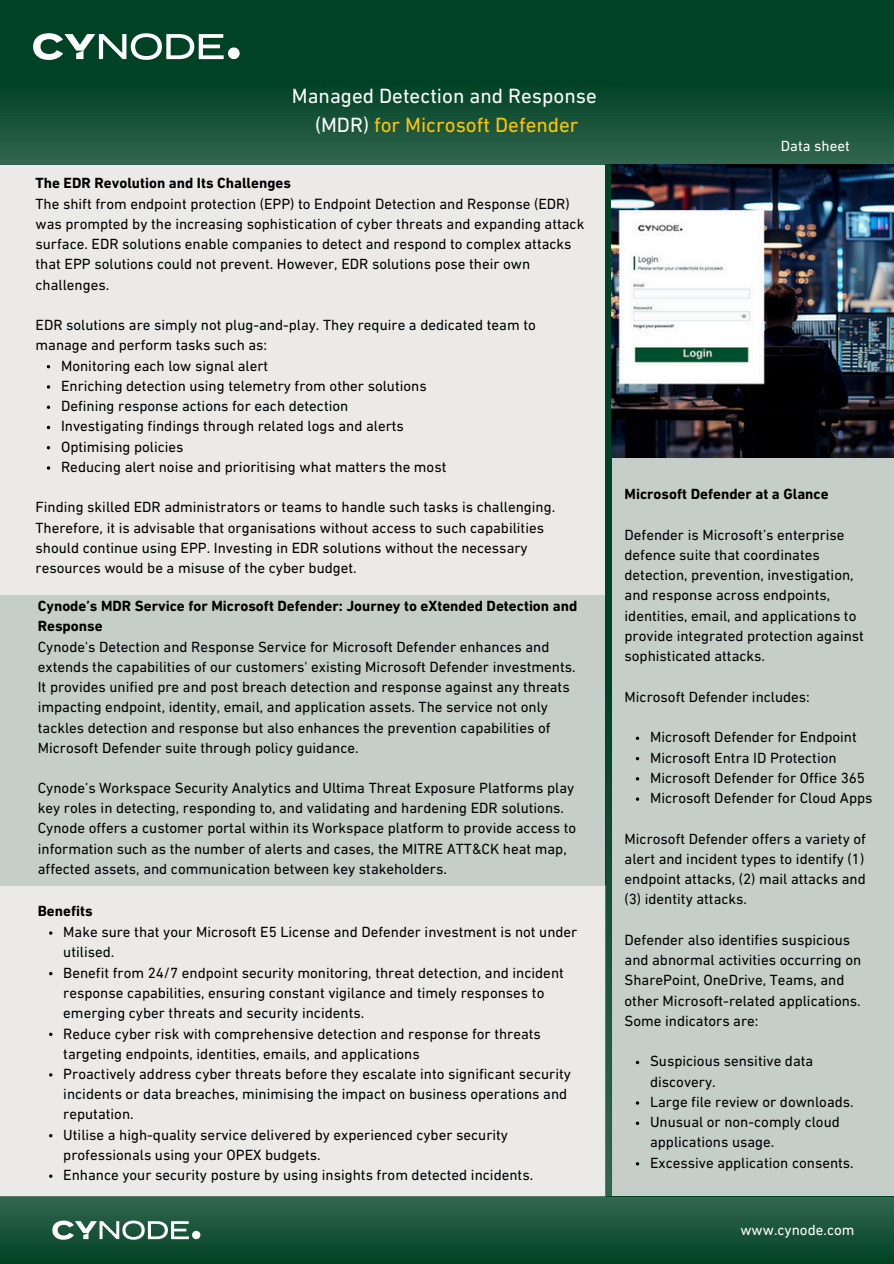
<style>
.page{position:relative;width:894px;height:1264px;background:#fff}
.page>*{position:absolute;margin:0;border:0;box-sizing:border-box;transform-origin:0 0}
.t1{font:21px/29.2px "DIN Next LT Pro";color:#fff;text-align:center}
.t2{font:15px/20.2px "DIN Next LT Pro";color:#000}
.t3{font:700 15px "DIN Next LT Pro";color:#000}
.t4{font:15px "DIN Next LT Pro";color:#fff}
.s1{color:#ffc600}
.s2{font-weight:700}
</style>
<div class="page">
<svg style="left:0;top:164px;width:605px;height:721px;background:#dbdedb"></svg>
<div style="left:0;top:0;width:893px;height:164px;background:linear-gradient(to bottom,#00391a,#255d44)"></div>
<svg style="left:33px;top:33px;width:206px;height:27px"></svg>
<div style="left:611px;top:426px;width:282px;height:770px;background:#c5cec9"></div>
<div style="left:0;top:1196px;width:893px;height:67px;background:linear-gradient(to bottom,#336850,#014225)"></div>
<svg style="left:605px;top:164px;width:6px;height:1032px;background:#0e4c31"></svg>
<svg style="left:52px;top:1220px;width:148px;height:19px"></svg>
<div style="left:0;top:885px;width:605px;height:311px;background:#ebeae9"></div>
<svg style="left:47px;top:405px;width:3px;height:4px"></svg>
<svg style="left:635px;top:736px;width:4px;height:4px"></svg>
<img style="left:611px;top:164px;width:282px;height:294px">
<p class="t1" style="left:292px;top:83px;width:306px">Managed Detection and Response (MDR) <span class="s1">for Microsoft Defender</span></p>
<p class="t2" style="left:36px;top:174px;width:550px"><span class="s2">The EDR Revolution and Its Challenges<br></span>The shift from endpoint protection (EPP) to Endpoint Detection and Response (EDR) was prompted by the increasing sophistication of cyber threats and expanding attack surface. EDR solutions enable companies to detect and respond to complex attacks that EPP solutions could not prevent. However, EDR solutions pose their own challenges.</p>
<p class="t2" style="left:36px;top:316px;width:501px">EDR solutions are simply not plug-and-play. They require a dedicated team to manage and perform tasks such as:</p>
<p class="t2" style="left:61px;top:357px;width:209px">Monitoring each low signal alert</p>
<p class="t2" style="left:61px;top:377px;width:367px">Enriching detection using telemetry from other solutions</p>
<p class="t2" style="left:61px;top:397px;width:289px">Defining response actions for each detection</p>
<p class="t2" style="left:61px;top:417px;width:344px">Investigating findings through related logs and alerts</p>
<p class="t2" style="left:61px;top:438px;width:124px">Optimising policies</p>
<p class="t2" style="left:61px;top:458px;width:387px">Reducing alert noise and prioritising what matters the most</p>
<p class="t2" style="left:36px;top:498px;width:521px">Finding skilled EDR administrators or teams to handle such tasks is challenging.<br>Therefore, it is advisable that organisations without access to such capabilities should continue using EPP. Investing in EDR solutions without the necessary resources would be a misuse of the cyber budget.</p>
<p class="t2" style="left:38px;top:597px;width:541px"><span class="s2">Cynode’s MDR Service for Microsoft Defender: Journey to eXtended Detection and Response<br></span>Cynode's Detection and Response Service for Microsoft Defender enhances and extends the capabilities of our customers' existing Microsoft Defender investments.<br>It provides unified pre and post breach detection and response against any threats impacting endpoint, identity, email, and application assets. The service not only tackles detection and response but also enhances the prevention capabilities of Microsoft Defender suite through policy guidance.</p>
<p class="t2" style="left:38px;top:779px;width:540px">Cynode’s Workspace Security Analytics and Ultima Threat Exposure Platforms play key roles in detecting, responding to, and validating and hardening EDR solutions.<br>Cynode offers a customer portal within its Workspace platform to provide access to information such as the number of alerts and cases, the MITRE ATT&amp;CK heat map, affected assets, and communication between key stakeholders.</p>
<p class="t3" style="left:38px;top:905px;width:56px">Benefits</p>
<p class="t2" style="left:63px;top:923px;width:515px">Make sure that your Microsoft E5 License and Defender investment is not under utilised.<br>Benefit from 24/7 endpoint security monitoring, threat detection, and incident response capabilities, ensuring constant vigilance and timely responses to emerging cyber threats and security incidents.<br>Reduce cyber risk with comprehensive detection and response for threats targeting endpoints, identities, emails, and applications<br>Proactively address cyber threats before they escalate into significant security incidents or data breaches, minimising the impact on business operations and reputation.<br>Utilise a high-quality service delivered by experienced cyber security professionals using your OPEX budgets.<br>Enhance your security posture by using insights from detected incidents.</p>
<p class="t4" style="left:780px;top:140px;width:70px">Data sheet</p>
<p class="t3" style="left:624px;top:488px;width:205px">Microsoft Defender at a Glance</p>
<p class="t2" style="left:624px;top:526px;width:241px">Defender is Microsoft’s enterprise defence suite that coordinates detection, prevention, investigation, and response across endpoints, identities, email, and applications to provide integrated protection against sophisticated attacks.</p>
<h2 class="t2" style="left:624px;top:688px;width:187px">Microsoft Defender includes:</h2>
<p class="t2" style="left:650px;top:728px;width:208px">Microsoft Defender for Endpoint</p>
<p class="t2" style="left:650px;top:748px;width:188px">Microsoft Entra ID Protection</p>
<p class="t2" style="left:650px;top:769px;width:216px">Microsoft Defender for Office 365</p>
<p class="t2" style="left:650px;top:789px;width:224px">Microsoft Defender for Cloud Apps</p>
<p class="t2" style="left:624px;top:829px;width:243px;text-align:justify">Microsoft Defender offers a variety of alert and incident types to identify (1) endpoint attacks, (2) mail attacks and (3) identity attacks.</p>
<p class="t2" style="left:624px;top:931px;width:238px">Defender also identifies suspicious and abnormal activities occurring on SharePoint, OneDrive, Teams, and other Microsoft-related applications.<br>Some indicators are:</p>
<p class="t2" style="left:650px;top:1052px;width:165px">Suspicious sensitive data discovery.</p>
<h2 class="t2" style="left:650px;top:1093px;width:205px">Large file review or downloads.</h2>
<p class="t2" style="left:650px;top:1113px;width:191px">Unusual or non-comply cloud applications usage.</p>
<p class="t2" style="left:650px;top:1153px;width:205px">Excessive application consents.</p>
<p class="t4" style="left:740px;top:1224px;width:115px">www.cynode.com</p>
</div>
